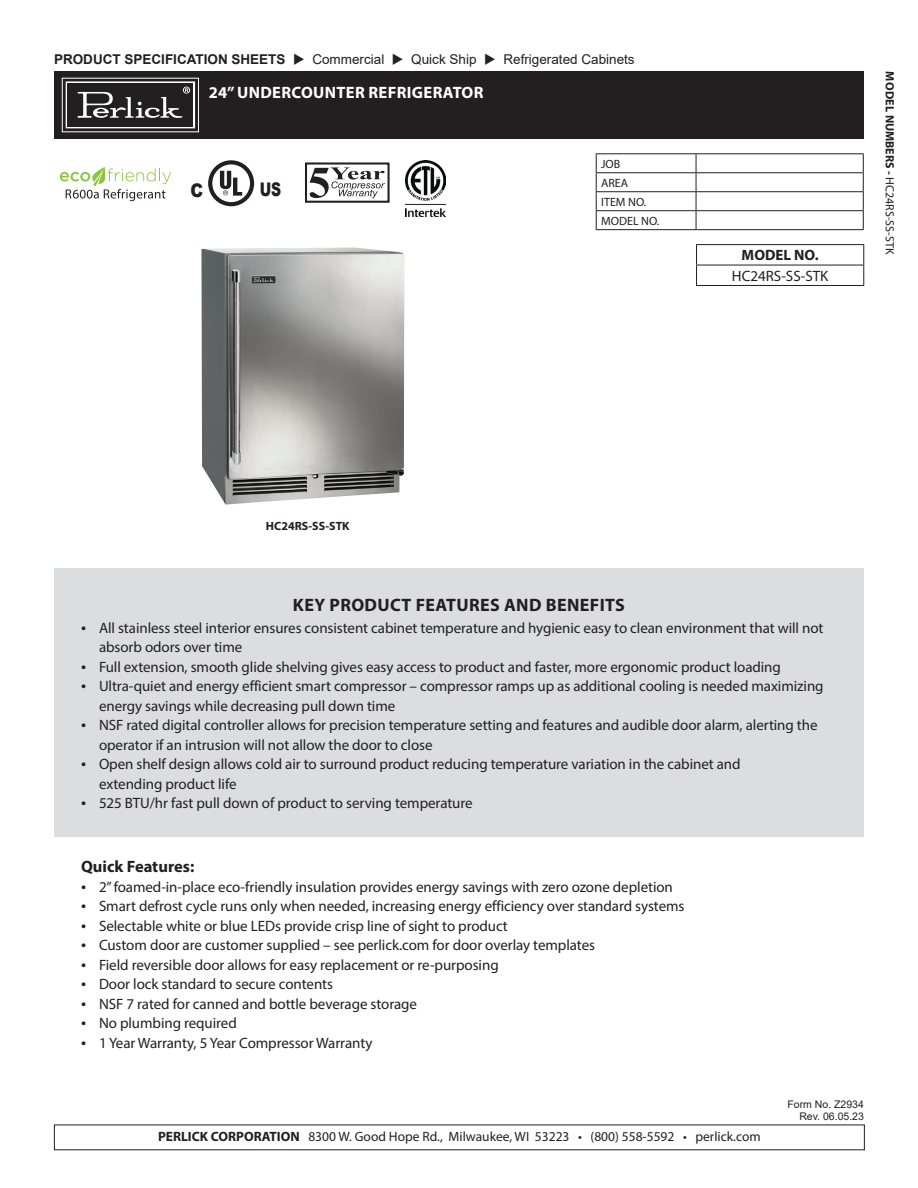
<style>
.page{position:relative;width:918px;height:1188px;background:#fff}
.page>*{position:absolute;margin:0;border:0;box-sizing:border-box;transform-origin:0 0}
.t1{font:900 18.75px "Arial";color:#231f20;scale:.74 1}
.t2{font:900 18.75px "Arial";color:#231f20;scale:.87 1}
.t3{font:700 18px "Myriad Pro";letter-spacing:.02em;color:#231f20}
.t4{font:700 16.5px "Myriad Pro";letter-spacing:.02em;color:#fff}
.t5{font:700 16.5px "Myriad Pro";color:#231f20}
.t6{font:15px/19.5px "Myriad Pro";letter-spacing:-.005em;color:#231f20}
.t7{font:700 15px "Myriad Pro";color:#231f20}
.t8{font:13.5px "Myriad Pro";color:#231f20}
.t9{font:13.5px "Arial";color:#231f20}
.t10{font:700 12px "Myriad Pro";color:#231f20}
.t11{font:12px "Myriad Pro";color:#231f20}
.t12{font:10.5px/12.6px "Arial";color:#231f20;text-align:right}
.s1{font-weight:700}
.s2{font-weight:400}
.s3{font-size:18px}
</style>
<div class="page">
<div style="left:54px;top:569px;width:810px;height:268px;background:#dcdddf"></div>
<hr style="left:596px;top:153px;width:100px;height:1px;background:#231f20">
<hr style="left:696px;top:153px;width:168px;height:1px;background:#231f20">
<hr style="left:596px;top:172px;width:100px;height:1px;background:#231f20">
<hr style="left:696px;top:172px;width:168px;height:1px;background:#231f20">
<hr style="left:596px;top:191px;width:100px;height:1px;background:#231f20">
<hr style="left:696px;top:191px;width:168px;height:1px;background:#231f20">
<hr style="left:596px;top:210px;width:100px;height:1px;background:#231f20">
<svg style="left:596px;top:154px;width:1px;height:75px"></svg>
<hr style="left:696px;top:210px;width:168px;height:1px;background:#231f20">
<svg style="left:696px;top:154px;width:1px;height:75px"></svg>
<svg style="left:863px;top:154px;width:1px;height:75px"></svg>
<hr style="left:596px;top:229px;width:100px;height:1px;background:#231f20">
<hr style="left:696px;top:229px;width:168px;height:1px;background:#231f20">
<hr style="left:696px;top:244px;width:168px;height:1px;background:#231f20">
<hr style="left:696px;top:265px;width:168px;height:1px;background:#231f20">
<svg style="left:696px;top:245px;width:1px;height:40px"></svg>
<svg style="left:863px;top:245px;width:1px;height:40px"></svg>
<hr style="left:696px;top:285px;width:168px;height:1px;background:#231f20">
<img style="left:405px;top:160px;width:40px;height:56px">
<svg style="left:310px;top:167px;width:75px;height:31px"></svg>
<div style="left:305px;top:162px;width:85px;height:41px;border:2px solid #231f20"></div>
<svg style="left:208px;top:160px;width:46px;height:46px"></svg>
<svg style="left:60px;top:167px;width:111px;height:34px"></svg>
<div style="left:54px;top:71px;width:810px;height:68px;background:#231f20"></div>
<svg style="left:65px;top:81px;width:131px;height:48px"></svg>
<img style="left:201px;top:248px;width:203px;height:257px">
<p class="t9" style="left:54px;top:50px;width:582px"><span class="s1">PRODUCT SPECIFICATION SHEETS</span> ◆ Commercial ◆ Quick Ship ◆ Refrigerated Cabinets</p>
<p class="t4" style="left:209px;top:82px;width:276px">24” UNDERCOUNTER REFRIGERATOR</p>
<p class="t2" style="left:191px;top:176px;width:16px">C</p>
<p class="t1" style="left:260px;top:176px;width:31px">US</p>
<p class="t11" style="left:601px;top:156px;width:21px">JOB</p>
<p class="t11" style="left:601px;top:175px;width:29px">AREA</p>
<p class="t11" style="left:601px;top:194px;width:47px">ITEM NO.</p>
<p class="t11" style="left:601px;top:213px;width:60px">MODEL NO.</p>
<p class="t7" style="left:742px;top:246px;width:78px">MODEL NO.</p>
<p class="t6" style="left:732px;top:266px;width:98px">HC24RS-SS-STK</p>
<p class="t10" style="left:898px;top:71px;width:185px;rotate:90deg">MODEL NUMBERS - <span class="s2">HC24RS-SS-STK</span></p>
<p class="t10" style="left:266px;top:518px;width:85px">HC24RS-SS-STK</p>
<p class="t3" style="left:293px;top:593px;width:334px">KEY PRODUCT FEATURES AND BENEFITS</p>
<p class="t6" style="left:99px;top:618px;width:726px;text-indent:-18px"><span class="s3">•</span> All stainless steel interior ensures consistent cabinet temperature and hygienic easy to clean environment that will not absorb odors over time</p>
<p class="t6" style="left:81px;top:657px;width:701px"><span class="s3">•</span> Full extension, smooth glide shelving gives easy access to product and faster, more ergonomic product loading</p>
<p class="t6" style="left:99px;top:676px;width:726px;text-indent:-18px"><span class="s3">•</span> Ultra-quiet and energy efficient smart compressor – compressor ramps up as additional cooling is needed maximizing energy savings while decreasing pull down time</p>
<p class="t6" style="left:99px;top:715px;width:720px;text-indent:-18px"><span class="s3">•</span> NSF rated digital controller allows for precision temperature setting and features and audible door alarm, alerting the operator if an intrusion will not allow the door to close</p>
<p class="t6" style="left:99px;top:754px;width:643px;text-indent:-18px"><span class="s3">•</span> Open shelf design allows cold air to surround product reducing temperature variation in the cabinet and extending product life</p>
<p class="t6" style="left:81px;top:793px;width:393px"><span class="s3">•</span> 525 BTU/hr fast pull down of product to serving temperature</p>
<p class="t5" style="left:81px;top:856px;width:115px">Quick Features:</p>
<p class="t6" style="left:81px;top:877px;width:593px"><span class="s3">•</span> 2” foamed-in-place eco-friendly insulation provides energy savings with zero ozone depletion</p>
<p class="t6" style="left:81px;top:896px;width:605px"><span class="s3">•</span> Smart defrost cycle runs only when needed, increasing energy efficiency over standard systems</p>
<p class="t6" style="left:81px;top:916px;width:428px"><span class="s3">•</span> Selectable white or blue LEDs provide crisp line of sight to product</p>
<p class="t6" style="left:81px;top:935px;width:516px"><span class="s3">•</span> Custom door are customer supplied – see perlick.com for door overlay templates</p>
<p class="t6" style="left:81px;top:955px;width:419px"><span class="s3">•</span> Field reversible door allows for easy replacement or re-purposing</p>
<p class="t6" style="left:81px;top:974px;width:254px"><span class="s3">•</span> Door lock standard to secure contents</p>
<p class="t6" style="left:81px;top:994px;width:338px"><span class="s3">•</span> NSF 7 rated for canned and bottle beverage storage</p>
<p class="t6" style="left:81px;top:1013px;width:157px"><span class="s3">•</span> No plumbing required</p>
<p class="t6" style="left:81px;top:1033px;width:293px"><span class="s3">•</span> 1 Year Warranty, 5 Year Compressor Warranty</p>
<p class="t8" style="left:158px;top:1128px;width:604px"><span class="s1">PERLICK CORPORATION</span> 8300 W. Good Hope Rd., Milwaukee, WI 53223 • (800) 558-5592 • perlick.com</p>
<p class="t12" style="left:788px;top:1098px;width:78px">Form No. Z2934<br>Rev. 06.05.23</p>
</div>
